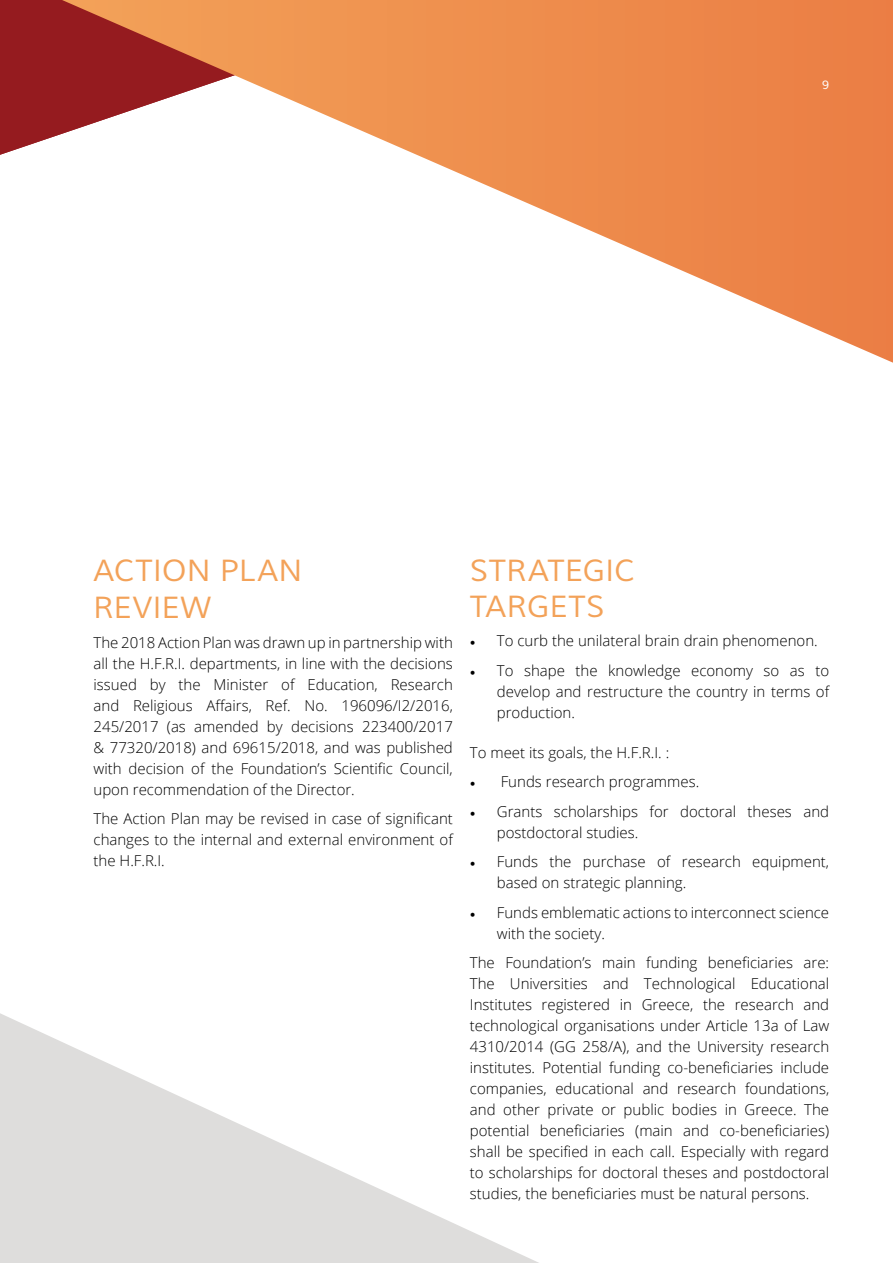
<style>
.page{position:relative;width:893px;height:1263px;background:#fff}
.page>*{position:absolute;margin:0;border:0;box-sizing:border-box;transform-origin:0 0}
.t1{font:30px/36px "Aka Acid GR Muli";letter-spacing:.015em;color:#f3a259}
.t2{font:300 15px/21px "Open Sans";color:#000;text-align:justify}
.t3{font:12px "Aka Acid GR Muli";color:#fff}
.s1{font-family:"Minion Pro";font-weight:400}
</style>
<div class="page">
<svg style="left:0;top:0;width:62px;height:155px;background:#9c2a2e"></svg>
<svg style="left:62px;top:0;width:831px;height:363px"></svg>
<svg style="left:0;top:1013px;width:539px;height:250px;fill:#dedddc"></svg>
<p class="t3" style="left:822px;top:77px;width:8px">9</p>
<h1 class="t1" style="left:94px;top:551px;width:210px;line-height:37.5px">ACTION PLAN<br>REVIEW</h1>
<p class="t2" style="left:94px;top:631px;width:361px">The 2018 Action Plan was drawn up in partnership with all the H.F.R.I. departments, in line with the decisions issued by the Minister of Education, Research and Religious Affairs, Ref. No. 196096/I2/2016, 245/2017 (as amended by decisions 223400/2017 &amp; 77320/2018) and 69615/2018, and was published with decision of the Foundation’s Scientific Council, upon recommendation of the Director.</p>
<p class="t2" style="left:94px;top:808px;width:361px">The Action Plan may be revised in case of significant changes to the internal and external environment of the H.F.R.I.</p>
<h1 class="t1" style="left:470px;top:552px;width:167px">STRATEGIC<br>TARGETS</h1>
<p class="t2" style="left:470px;top:630px;width:349px"><span class="s1">•</span> To curb the unilateral brain drain phenomenon.</p>
<p class="t2" style="left:497px;top:659px;width:334px;text-indent:-27px"><span class="s1">•</span> To shape the knowledge economy so as to develop and restructure the country in terms of production.</p>
<p class="t2" style="left:470px;top:741px;width:201px">To meet its goals, the H.F.R.I. :</p>
<p class="t2" style="left:470px;top:771px;width:231px"><span class="s1">•</span> Funds research programmes.</p>
<p class="t2" style="left:497px;top:800px;width:334px;text-indent:-27px"><span class="s1">•</span> Grants scholarships for doctoral theses and postdoctoral studies.</p>
<p class="t2" style="left:497px;top:851px;width:334px;text-indent:-27px"><span class="s1">•</span> Funds the purchase of research equipment, based on strategic planning.</p>
<p class="t2" style="left:497px;top:901px;width:334px;text-indent:-27px"><span class="s1">•</span> Funds emblematic actions to interconnect science with the society.</p>
<p class="t2" style="left:470px;top:952px;width:361px">The Foundation’s main funding beneficiaries are:<br>The Universities and Technological Educational Institutes registered in Greece, the research and technological organisations under Article 13a of Law 4310/2014 (GG 258/A), and the University research institutes. Potential funding co-beneficiaries include companies, educational and research foundations, and other private or public bodies in Greece. The potential beneficiaries (main and co-beneficiaries) shall be specified in each call. Especially with regard to scholarships for doctoral theses and postdoctoral studies, the beneficiaries must be natural persons.</p>
</div>
